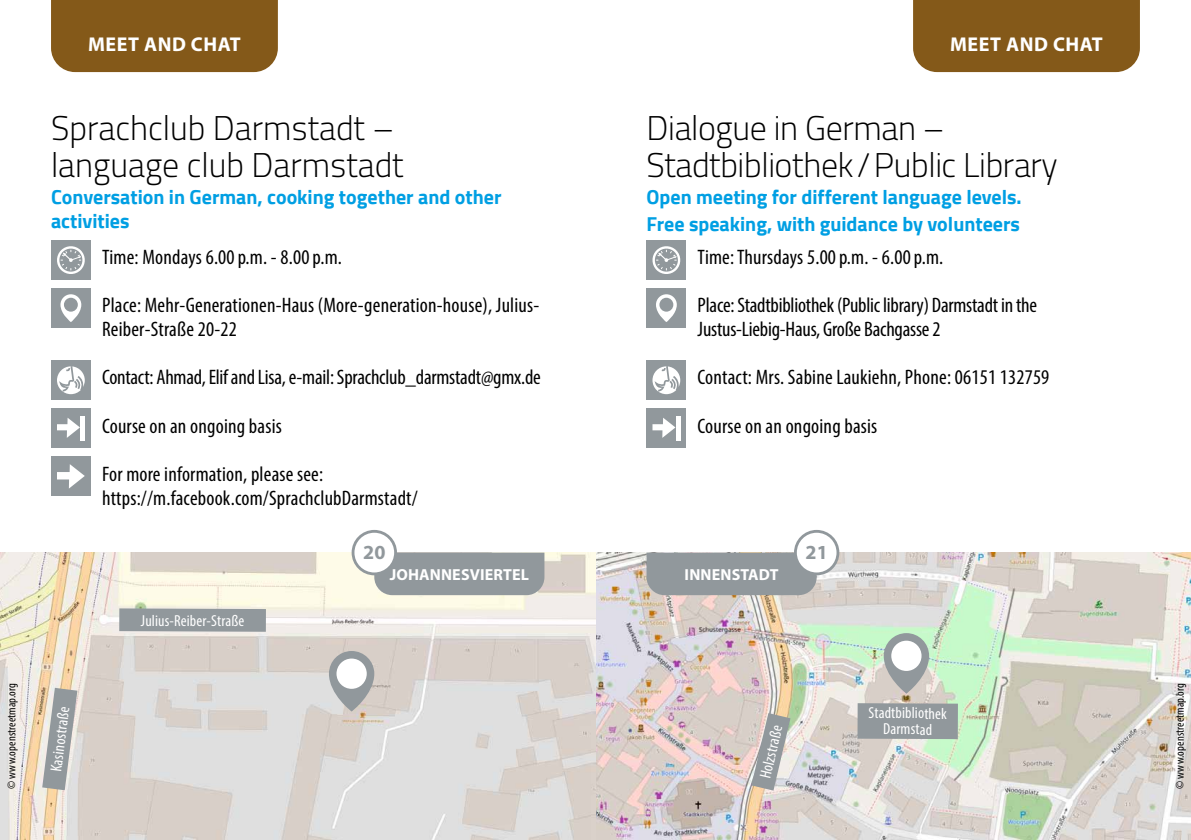
<style>
.page{position:relative;width:1191px;height:840px;background:#fff}
.page>*{position:absolute;margin:0;border:0;box-sizing:border-box;transform-origin:0 0}
.t1{font:300 34px/36px "Cairo";letter-spacing:-.01em;color:#000}
.t2{font:condensed 21px/24px "Myriad Pro";letter-spacing:.01em;color:#000}
.t3{font:condensed 21px/24px "Myriad Pro";letter-spacing:-.01em;color:#000}
.t4{font:700 20px/24px "Cairo";color:#009fe3}
.t5{font:700 20px "Myriad Pro";letter-spacing:.03em;color:#fff}
.t6{font:700 20px "Myriad Pro";color:#91989c}
.t7{font:condensed 16px/16px "Myriad Pro";letter-spacing:.005em;color:#fff;text-align:center}
.t8{font:700 16px "Myriad Pro";letter-spacing:.01em;color:#fff}
.t9{font:condensed 12px "Myriad Pro";letter-spacing:.01em;color:#000}
</style>
<div class="page">
<img style="left:0;top:552px;width:1191px;height:287px">
<svg style="left:883px;top:632px;width:46px;height:61px;background:#a4a9a9"></svg>
<div style="left:891px;top:640px;width:30px;height:30px;background:#fff;border-radius:50%"></div>
<svg style="left:751px;top:712px;width:39px;height:78px;background:#b5b4b3"></svg>
<div style="left:857px;top:702px;width:101px;height:36px;background:#91989c"></div>
<svg style="left:329px;top:650px;width:45px;height:61px;background:#a3a7a9"></svg>
<div style="left:336px;top:658px;width:31px;height:30px;background:#fff;border-radius:50%"></div>
<div style="left:119px;top:608px;width:147px;height:23px;background:#91989c"></div>
<svg style="left:42px;top:687px;width:35px;height:102px;background:#b1b2b1"></svg>
<div style="left:913px;top:0;width:227px;height:72px;background:#845919"></div>
<div style="left:646px;top:552px;width:170px;height:43px;background:#91989c"></div>
<div style="left:51px;top:240px;width:40px;height:40px;background:#91989c"></div>
<svg style="left:57px;top:246px;width:28px;height:28px"></svg>
<div style="left:51px;top:288px;width:40px;height:40px;background:#91989c"></div>
<svg style="left:60px;top:294px;width:21px;height:28px"></svg>
<div style="left:64px;top:297px;width:14px;height:14px;background:#91989c;border-radius:50%"></div>
<div style="left:51px;top:360px;width:40px;height:40px;background:#91989c"></div>
<svg style="left:57px;top:366px;width:28px;height:28px"></svg>
<div style="left:51px;top:408px;width:40px;height:40px;background:#91989c"></div>
<div style="left:80px;top:416px;width:5px;height:24px;background:#fff"></div>
<svg style="left:57px;top:418px;width:23px;height:19px"></svg>
<div style="left:51px;top:456px;width:40px;height:40px;background:#91989c"></div>
<svg style="left:57px;top:464px;width:28px;height:24px"></svg>
<div style="left:51px;top:0;width:227px;height:72px;background:#845919"></div>
<div style="left:374px;top:552px;width:170px;height:43px;background:#91989c"></div>
<div style="left:646px;top:240px;width:40px;height:40px;background:#91989c"></div>
<svg style="left:652px;top:246px;width:29px;height:28px"></svg>
<div style="left:646px;top:288px;width:40px;height:40px;background:#91989c"></div>
<svg style="left:656px;top:294px;width:21px;height:28px"></svg>
<div style="left:659px;top:297px;width:14px;height:14px;background:#91989c;border-radius:50%"></div>
<div style="left:646px;top:360px;width:40px;height:40px;background:#91989c"></div>
<svg style="left:652px;top:366px;width:28px;height:28px"></svg>
<div style="left:646px;top:408px;width:40px;height:40px;background:#91989c"></div>
<hr style="left:676px;top:416px;width:4px;height:24px;background:#fff">
<svg style="left:652px;top:418px;width:23px;height:19px"></svg>
<svg style="left:351px;top:529px;width:46px;height:46px"></svg>
<div style="left:354px;top:532px;width:40px;height:40px;background:#fff;border-radius:50%"></div>
<svg style="left:794px;top:529px;width:45px;height:46px"></svg>
<div style="left:797px;top:532px;width:39px;height:40px;background:#fff;border-radius:50%"></div>
<p class="t5" style="left:88px;top:31px;width:154px">MEET AND CHAT</p>
<h1 class="t1" style="left:51px;top:110px;width:354px">Sprachclub Darmstadt – language club Darmstadt</h1>
<p class="t4" style="left:51px;top:185px;width:452px">Conversation in German, cooking together and other activities</p>
<p class="t2" style="left:102px;top:245px;width:241px">Time: Mondays 6.00p.m. - 8.00p.m.</p>
<p class="t2" style="left:102px;top:293px;width:439px">Place: Mehr-Generationen-Haus (More-generation-house), Julius-<br>Reiber-Straße 20-22</p>
<p class="t3" style="left:102px;top:365px;width:440px">Contact: Ahmad, Elif and Lisa, e-mail: Sprachclub_darmstadt@gmx.de</p>
<p class="t2" style="left:102px;top:413px;width:181px">Course on an ongoing basis</p>
<p class="t2" style="left:102px;top:461px;width:317px">For more information, please see: https://m.facebook.com/SprachclubDarmstadt/</p>
<p class="t5" style="left:950px;top:31px;width:154px">MEET AND CHAT</p>
<h1 class="t1" style="left:646px;top:110px;width:413px">Dialogue in German –<br>Stadtbibliothek/Public Library</h1>
<p class="t4" style="left:646px;top:184px;width:377px;line-height:26.8px">Open meeting for different language levels.<br>Free speaking, with guidance by volunteers</p>
<p class="t2" style="left:697px;top:245px;width:247px">Time: Thursdays 5.00p.m. - 6.00p.m.</p>
<p class="t3" style="left:697px;top:293px;width:341px">Place: Stadtbibliothek (Public library) Darmstadt in the<br>Justus-Liebig-Haus, Große Bachgasse 2</p>
<p class="t2" style="left:697px;top:365px;width:353px">Contact: Mrs. Sabine Laukiehn, Phone: 06151 132759</p>
<p class="t2" style="left:697px;top:413px;width:181px">Course on an ongoing basis</p>
<p class="t6" style="left:363px;top:539px;width:24px">20</p>
<p class="t6" style="left:805px;top:539px;width:24px">21</p>
<p class="t7" style="left:141px;top:612px;width:105px">Julius-Reiber-Straße</p>
<p class="t8" style="left:390px;top:563px;width:141px">JOHANNESVIERTEL</p>
<p class="t8" style="left:684px;top:563px;width:95px">INNENSTADT</p>
<p class="t9" style="left:4px;top:788px;width:107px;rotate:-90deg">© www.openstreetmap.org</p>
<p class="t9" style="left:1172px;top:788px;width:107px;rotate:-90deg">© www.openstreetmap.org</p>
<p class="t7" style="left:48px;top:770px;width:67px;rotate:-83deg">Kasinostraße</p>
<p class="t7" style="left:868px;top:704px;width:80px">Stadtbibliothek<br>Darmstad</p>
<p class="t7" style="left:757px;top:776px;width:56px;rotate:-77deg">Holzstraße</p>
</div>
